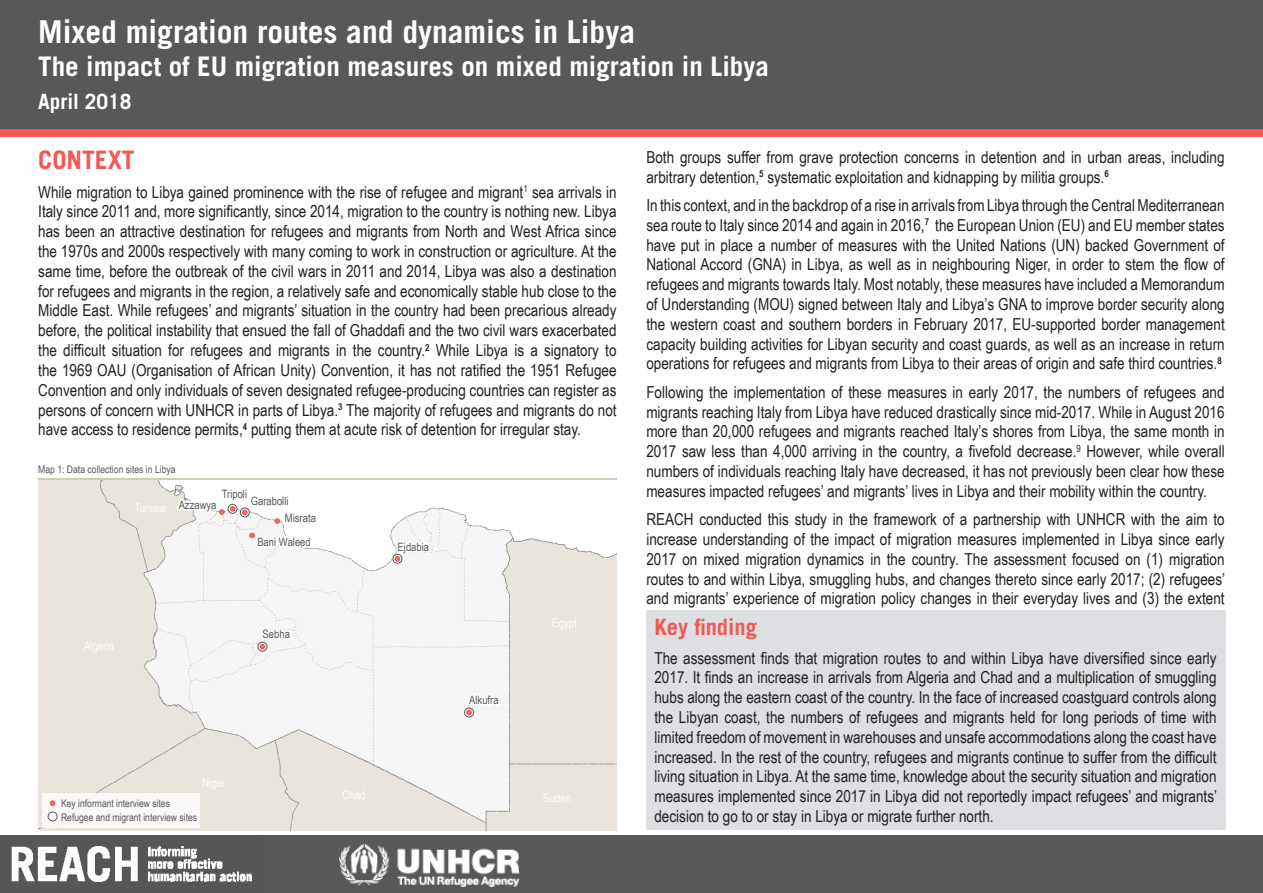
<style>
.page{position:relative;width:1263px;height:893px;background:#fff}
.page>*{position:absolute;margin:0;border:0;box-sizing:border-box;transform-origin:0 0}
.t1{font:700 31.5px "Trade Gothic LT Std";color:#fff}
.t2{font:700 27px "Trade Gothic LT Std";color:#fff}
.Section{font:700 25.5px "Trade Gothic LT Std";color:#f05954}
.Subsection{font:700 22.5px "Trade Gothic LT Std";color:#f05954}
.t3{font:700 21px "Trade Gothic LT Std";color:#fff}
.Plain_text{font:16.5px/19.8px "Arial Narrow";color:#231f20;text-align:justify}
.t4{font:11.85px "Arial Narrow";color:#fff}
.t5{font:11.55px/24.2px "Arial Narrow";color:#58585a}
.t6{font:10.5px/14.1px "Arial Narrow";color:#58585a}
.Texts_bullets{font:10.5px "Arial Narrow";color:#57585a}
</style>
<div class="page">
<div style="left:0;top:0;width:1263px;height:136px;background:#57585a"></div>
<div style="left:0;top:836px;width:1263px;height:57px;background:#57585a"></div>
<div style="left:0;top:129px;width:1263px;height:7px;background:#f05954"></div>
<img style="left:38px;top:480px;width:579px;height:350px">
<div style="left:465px;top:708px;width:9px;height:9px;background:#727274;border-radius:50%"></div>
<div style="left:464px;top:708px;width:10px;height:9px;border:1px solid #58585a;border-radius:50%"></div>
<div style="left:393px;top:554px;width:9px;height:9px;border:1px solid #58585a;border-radius:50%"></div>
<div style="left:258px;top:642px;width:9px;height:9px;border:1px solid #58585a;border-radius:50%"></div>
<svg style="left:465px;top:678px;width:40px;height:37px"></svg>
<svg style="left:395px;top:539px;width:40px;height:22px"></svg>
<svg style="left:174px;top:478px;width:148px;height:96px"></svg>
<svg style="left:259px;top:625px;width:37px;height:24px"></svg>
<div style="left:42px;top:793px;width:158px;height:35px;background:#faf9f8"></div>
<svg style="left:50px;top:801px;width:5px;height:5px"></svg>
<div style="left:48px;top:812px;width:9px;height:9px;background:#fff;border-radius:50%"></div>
<div style="left:48px;top:812px;width:9px;height:9px;border:1px solid #58585a;border-radius:50%"></div>
<img style="left:0;top:835px;width:262px;height:47px">
<img style="left:340px;top:844px;width:179px;height:42px">
<div style="left:646px;top:610px;width:579px;height:220px;background:#dedfe2"></div>
<p class="t1" style="left:38px;top:12px;width:598px">Mixed migration routes and dynamics in Libya</p>
<p class="t2" style="left:38px;top:50px;width:732px">The impact of EU migration measures on mixed migration in Libya</p>
<p class="t3" style="left:38px;top:88px;width:95px">April 2018</p>
<p class="Section" style="left:38px;top:145px;width:98px">CONTEXT</p>
<p class="Plain_text" style="left:38px;top:181px;width:580px">While migration to Libya gained prominence with the rise of refugee and migrant<sup>1</sup> sea arrivals in Italy since 2011 and, more significantly, since 2014, migration to the country is nothing new. Libya has been an attractive destination for refugees and migrants from North and West Africa since the 1970s and 2000s respectively with many coming to work in construction or agriculture. At the same time, before the outbreak of the civil wars in 2011 and 2014, Libya was also a destination for refugees and migrants in the region, a relatively safe and economically stable hub close to the Middle East. While refugees’ and migrants’ situation in the country had been precarious already before, the political instability that ensued the fall of Ghaddafi and the two civil wars exacerbated the difficult situation for refugees and migrants in the country.<sup>2</sup> While Libya is a signatory to the 1969 OAU (Organisation of African Unity) Convention, it has not ratified the 1951 Refugee Convention and only individuals of seven designated refugee-producing countries can register as persons of concern with UNHCR in parts of Libya.<sup>3</sup> The majority of refugees and migrants do not have access to residence permits,<sup>4</sup> putting them at acute risk of detention for irregular stay.</p>
<p class="Texts_bullets" style="left:38px;top:462px;width:139px">Map 1: Data collection sites in Libya</p>
<p class="t4" style="left:134px;top:499px;width:33px">Tunisia</p>
<p class="t5" style="left:222px;top:482px;width:27px">Tripoli</p>
<p class="t5" style="left:251px;top:489px;width:39px">Garabolli</p>
<p class="t5" style="left:179px;top:492px;width:39px">Azzawya</p>
<p class="t5" style="left:258px;top:505px;width:60px;text-indent:27px">Misrata<br>Bani Waleed</p>
<p class="t4" style="left:84px;top:637px;width:32px">Algeria</p>
<p class="t5" style="left:263px;top:622px;width:29px">Sebha</p>
<p class="t5" style="left:398px;top:534px;width:33px">Ejdabia</p>
<p class="t4" style="left:202px;top:774px;width:24px">Niger</p>
<p class="t6" style="left:61px;top:796px;width:138px">Key informant interview sites<br>Refugee and migrant interview sites</p>
<p class="t4" style="left:342px;top:786px;width:25px">Chad</p>
<p class="t5" style="left:469px;top:688px;width:31px">Alkufra</p>
<p class="t4" style="left:552px;top:614px;width:26px">Egypt</p>
<p class="t4" style="left:543px;top:789px;width:30px">Sudan</p>
<p class="Plain_text" style="left:646px;top:147px;width:580px">Both groups suffer from grave protection concerns in detention and in urban areas, including arbitrary detention,<sup>5</sup> systematic exploitation and kidnapping by militia groups.<sup>6</sup></p>
<p class="Plain_text" style="left:646px;top:195px;width:580px">In this context, and in the backdrop of a rise in arrivals from Libya through the Central Mediterranean sea route to Italy since 2014 and again in 2016,<sup>7</sup> the European Union (EU) and EU member states have put in place a number of measures with the United Nations (UN) backed Government of National Accord (GNA) in Libya, as well as in neighbouring Niger, in order to stem the flow of refugees and migrants towards Italy. Most notably, these measures have included a Memorandum of Understanding (MOU) signed between Italy and Libya’s GNA to improve border security along the western coast and southern borders in February 2017, EU-supported border management capacity building activities for Libyan security and coast guards, as well as an increase in return operations for refugees and migrants from Libya to their areas of origin and safe third countries.<sup>8</sup></p>
<p class="Plain_text" style="left:646px;top:381px;width:580px">Following the implementation of these measures in early 2017, the numbers of refugees and migrants reaching Italy from Libya have reduced drastically since mid-2017. While in August 2016 more than 20,000 refugees and migrants reached Italy’s shores from Libya, the same month in 2017 saw less than 4,000 arriving in the country, a fivefold decrease.<sup>9</sup> However, while overall numbers of individuals reaching Italy have decreased, it has not previously been clear how these measures impacted refugees’ and migrants’ lives in Libya and their mobility within the country.</p>
<p class="Plain_text" style="left:646px;top:509px;width:580px">REACH conducted this study in the framework of a partnership with UNHCR with the aim to increase understanding of the impact of migration measures implemented in Libya since early 2017 on mixed migration dynamics in the country. The assessment focused on (1) migration routes to and within Libya, smuggling hubs, and changes thereto since early 2017; (2) refugees’ and migrants’ experience of migration policy changes in their everyday lives and (3) the extent</p>
<p class="Subsection" style="left:654px;top:613px;width:104px">Key finding</p>
<p class="Plain_text" style="left:654px;top:647px;width:564px">The assessment finds that migration routes to and within Libya have diversified since early 2017. It finds an increase in arrivals from Algeria and Chad and a multiplication of smuggling hubs along the eastern coast of the country. In the face of increased coastguard controls along the Libyan coast, the numbers of refugees and migrants held for long periods of time with limited freedom of movement in warehouses and unsafe accommodations along the coast have increased. In the rest of the country, refugees and migrants continue to suffer from the difficult living situation in Libya. At the same time, knowledge about the security situation and migration measures implemented since 2017 in Libya did not reportedly impact refugees’ and migrants’ decision to go to or stay in Libya or migrate further north.</p>
</div>
